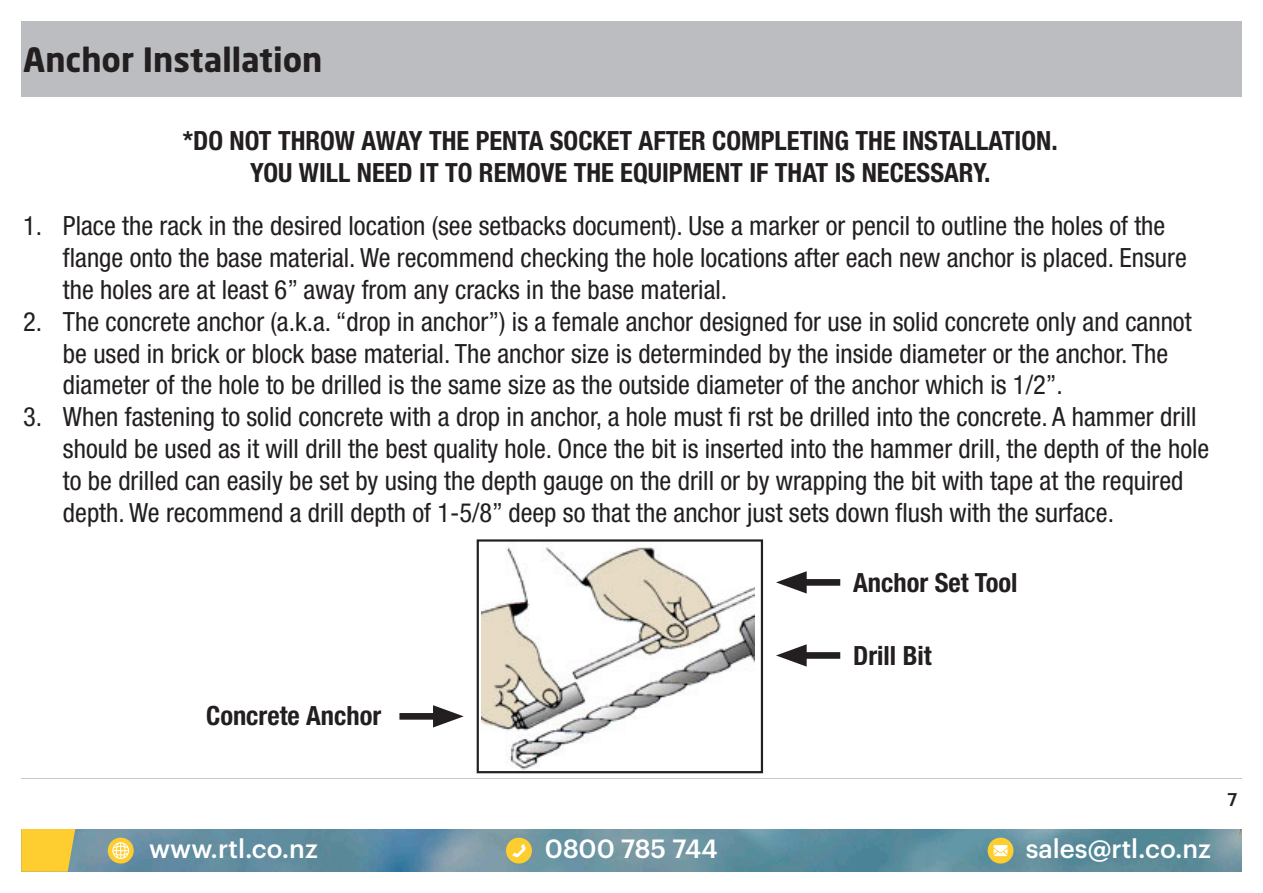
<style>
.page{position:relative;width:1263px;height:893px;background:#fff}
.page>*{position:absolute;margin:0;border:0;box-sizing:border-box;transform-origin:0 0}
.t1{font:700 33.15px "Neo Sans Std";color:#231f20}
.t2{font:condensed 26.55px/31.8px "Helvetica Neue";color:#231f20}
.t3{font:700 condensed 26.55px/31.8px "Helvetica Neue";color:#231f20;text-align:center}
.t4{font:500 25.8px "Graphik";color:#fff}
.t5{font:500 18px "Graphik";color:#231f20}
</style>
<div class="page">
<img style="left:75px;top:829px;width:1167px;height:43px">
<svg style="left:21px;top:829px;width:54px;height:43px;background:#f3c939"></svg>
<div style="left:506px;top:838px;width:26px;height:25px;background:#fece30;border-radius:50%"></div>
<svg style="left:512px;top:844px;width:14px;height:13px"></svg>
<div style="left:108px;top:838px;width:26px;height:25px;background:#fece30;border-radius:50%"></div>
<svg style="left:112px;top:842px;width:17px;height:17px"></svg>
<div style="left:988px;top:838px;width:25px;height:25px;background:#fece30;border-radius:50%"></div>
<svg style="left:993px;top:845px;width:15px;height:11px"></svg>
<div style="left:21px;top:21px;width:1221px;height:75px;background:#bcbdc0"></div>
<img style="left:482px;top:547px;width:273px;height:223px">
<div style="left:477px;top:539px;width:286px;height:234px;border:2px solid #231f20"></div>
<div style="left:794px;top:579px;width:46px;height:7px;background:#231f20"></div>
<svg style="left:776px;top:571px;width:31px;height:23px"></svg>
<div style="left:794px;top:652px;width:46px;height:7px;background:#231f20"></div>
<svg style="left:776px;top:644px;width:31px;height:23px"></svg>
<div style="left:399px;top:713px;width:46px;height:7px;background:#231f20"></div>
<svg style="left:433px;top:705px;width:31px;height:22px"></svg>
<p class="t1" style="left:23px;top:38px;width:301px">Anchor Installation</p>
<p class="t3" style="left:183px;top:124px;width:876px">*DO NOT THROW AWAY THE PENTA SOCKET AFTER COMPLETING THE INSTALLATION.<br>YOU WILL NEED IT TO REMOVE THE EQUIPMENT IF THAT IS NECESSARY.</p>
<p class="t2" style="left:63px;top:210px;width:1125px;text-indent:-40px">1. Place the rack in the desired location (see setbacks document). Use a marker or pencil to outline the holes of the flange onto the base material. We recommend checking the hole locations after each new anchor is placed. Ensure the holes are at least 6” away from any cracks in the base material.</p>
<p class="t2" style="left:63px;top:305px;width:1130px;text-indent:-40px">2. The concrete anchor (a.k.a. “drop in anchor”) is a female anchor designed for use in solid concrete only and cannot be used in brick or block base material. The anchor size is determinded by the inside diameter or the anchor. The diameter of the hole to be drilled is the same size as the outside diameter of the anchor which is 1/2”.</p>
<p class="t2" style="left:63px;top:401px;width:1148px;text-indent:-40px">3. When fastening to solid concrete with a drop in anchor, a hole must fi rst be drilled into the concrete. A hammer drill should be used as it will drill the best quality hole. Once the bit is inserted into the hammer drill, the depth of the hole to be drilled can easily be set by using the depth gauge on the drill or by wrapping the bit with tape at the required depth. We recommend a drill depth of 1-5/8” deep so that the anchor just sets down flush with the surface.</p>
<p class="t3" style="left:853px;top:566px;width:166px">Anchor Set Tool</p>
<p class="t3" style="left:206px;top:700px;width:177px">Concrete Anchor</p>
<p class="t3" style="left:853px;top:639px;width:80px">Drill Bit</p>
<p class="t4" style="left:149px;top:829px;width:170px">www.rtl.co.nz</p>
<p class="t4" style="left:545px;top:829px;width:174px">0800 785 744</p>
<p class="t4" style="left:1026px;top:829px;width:187px">sales@rtl.co.nz</p>
<p class="t5" style="left:1227px;top:786px;width:13px">7<sup>7</sup></p>
</div>
